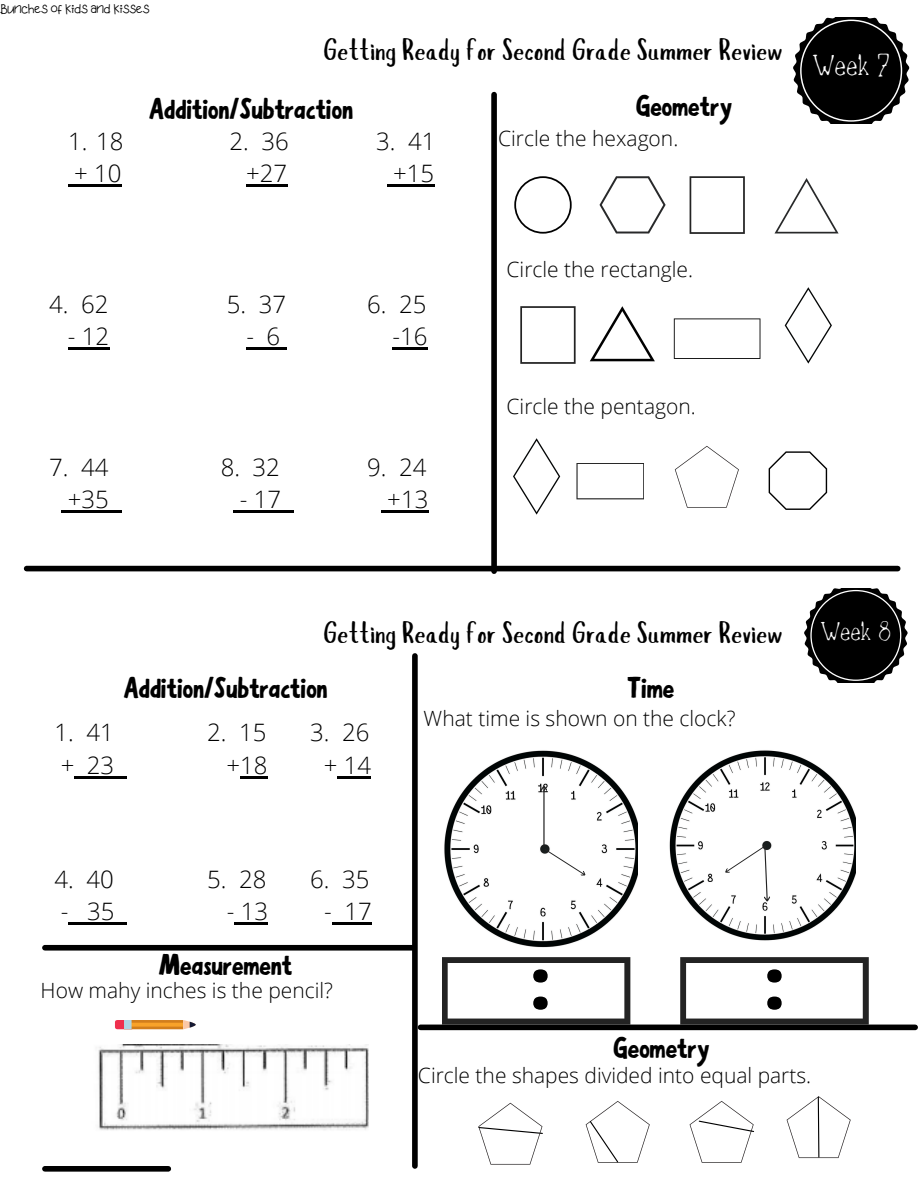
<style>
.page{position:relative;width:918px;height:1188px;background:#fff}
.page>*{position:absolute;margin:0;border:0;box-sizing:border-box;transform-origin:0 0}
.t1{font:800 70.5px "Open Sans";color:#000}
.t2{font:100 31.2px "Drukaatie Burti";color:#fff}
.t3{font:30px "Slopes";color:#000}
.t4{font:30px "Boldoa Mat";color:#000}
.t5{font:100 27.75px "Drukaatie Burti";color:#fff}
.t6{font:300 24px "Open Sans";color:#000}
.t7{font:300 21px "Open Sans";color:#000}
.t8{font:12.15px "Apple Juice";color:#000}
</style>
<div class="page">
<svg style="left:793px;top:18px;width:116px;height:106px"></svg>
<svg style="left:804px;top:588px;width:103px;height:95px"></svg>
<div style="left:491px;top:95px;width:6px;height:476px;background:#000"></div>
<div style="left:45px;top:945px;width:367px;height:6px;background:#000"></div>
<div style="left:412px;top:656px;width:6px;height:510px;background:#000"></div>
<div style="left:27px;top:566px;width:871px;height:5px;background:#000"></div>
<svg style="left:590px;top:306px;width:65px;height:55px"></svg>
<svg style="left:690px;top:176px;width:55px;height:58px"></svg>
<img style="left:444px;top:750px;width:193px;height:198px">
<svg style="left:540px;top:785px;width:46px;height:91px"></svg>
<img style="left:669px;top:750px;width:186px;height:191px">
<svg style="left:725px;top:844px;width:45px;height:58px"></svg>
<svg style="left:442px;top:957px;width:188px;height:68px"></svg>
<svg style="left:680px;top:957px;width:189px;height:68px"></svg>
<img style="left:98px;top:1045px;width:271px;height:85px">
<svg style="left:115px;top:1020px;width:22px;height:10px"></svg>
<div style="left:124px;top:1020px;width:59px;height:9px;background:#d27e1c"></div>
<svg style="left:132px;top:1023px;width:47px;height:4px"></svg>
<svg style="left:179px;top:1020px;width:17px;height:10px"></svg>
<div style="left:124px;top:1020px;width:8px;height:9px;background:#aed5e5"></div>
<div style="left:45px;top:1166px;width:123px;height:6px;background:#000"></div>
<div style="left:421px;top:1025px;width:494px;height:5px;background:#000"></div>
<svg style="left:576px;top:463px;width:68px;height:36px"></svg>
<svg style="left:514px;top:176px;width:58px;height:58px"></svg>
<svg style="left:600px;top:176px;width:66px;height:58px"></svg>
<svg style="left:775px;top:178px;width:64px;height:55px"></svg>
<svg style="left:520px;top:306px;width:56px;height:58px"></svg>
<svg style="left:785px;top:287px;width:47px;height:77px"></svg>
<svg style="left:674px;top:318px;width:86px;height:41px"></svg>
<svg style="left:513px;top:438px;width:47px;height:77px"></svg>
<svg style="left:675px;top:446px;width:64px;height:62px"></svg>
<svg style="left:769px;top:451px;width:58px;height:59px"></svg>
<svg style="left:478px;top:1103px;width:65px;height:62px"></svg>
<svg style="left:74px;top:776px;width:13px;height:3px"></svg>
<hr style="left:87px;top:776px;width:27px;height:3px;background:#000">
<svg style="left:114px;top:776px;width:13px;height:3px"></svg>
<hr style="left:240px;top:776px;width:28px;height:3px;background:#000">
<hr style="left:337px;top:776px;width:34px;height:3px;background:#000">
<svg style="left:68px;top:923px;width:19px;height:2px"></svg>
<hr style="left:87px;top:923px;width:28px;height:2px;background:#000">
<svg style="left:115px;top:923px;width:12px;height:2px"></svg>
<hr style="left:235px;top:923px;width:33px;height:2px;background:#000">
<svg style="left:332px;top:923px;width:12px;height:2px"></svg>
<hr style="left:344px;top:923px;width:28px;height:2px;background:#000">
<svg style="left:68px;top:184px;width:6px;height:3px"></svg>
<hr style="left:74px;top:184px;width:47px;height:3px;background:#000">
<hr style="left:246px;top:184px;width:41px;height:3px;background:#000">
<svg style="left:387px;top:184px;width:6px;height:3px"></svg>
<hr style="left:393px;top:184px;width:41px;height:3px;background:#000">
<hr style="left:68px;top:348px;width:41px;height:2px;background:#000">
<svg style="left:246px;top:348px;width:41px;height:2px"></svg>
<hr style="left:393px;top:348px;width:35px;height:2px;background:#000">
<svg style="left:62px;top:511px;width:6px;height:2px"></svg>
<hr style="left:68px;top:511px;width:41px;height:2px;background:#000">
<svg style="left:109px;top:511px;width:13px;height:2px"></svg>
<svg style="left:234px;top:511px;width:6px;height:2px"></svg>
<hr style="left:240px;top:511px;width:41px;height:2px;background:#000">
<svg style="left:281px;top:511px;width:13px;height:2px"></svg>
<svg style="left:381px;top:511px;width:6px;height:2px"></svg>
<hr style="left:387px;top:511px;width:41px;height:2px;background:#000">
<svg style="left:690px;top:1101px;width:64px;height:62px"></svg>
<svg style="left:586px;top:1101px;width:64px;height:62px"></svg>
<svg style="left:787px;top:1096px;width:64px;height:62px"></svg>
<h5 class="t8" style="left:0;top:2px;width:151px">Bunches of Kids and Kisses</h5>
<h2 class="t3" style="left:323px;top:38px;width:461px">Getting Ready for Second Grade Summer Review</h2>
<h4 class="t4" style="left:149px;top:89px;width:205px">Addition/Subtraction</h4>
<h4 class="t4" style="left:636px;top:86px;width:98px">Geometry</h4>
<h1 class="t6" style="left:68px;top:124px;width:57px">1. 18</h1>
<h1 class="t6" style="left:230px;top:124px;width:61px">2. 36</h1>
<h1 class="t6" style="left:376px;top:124px;width:61px">3. 41</h1>
<h3 class="t6" style="left:74px;top:157px;width:49px">+ 10</h3>
<h3 class="t6" style="left:246px;top:157px;width:43px">+27</h3>
<h3 class="t6" style="left:393px;top:157px;width:43px">+15</h3>
<p class="t7" style="left:498px;top:124px;width:182px">Circle the hexagon.</p>
<p class="t2" style="left:813px;top:47px;width:78px">Week 7</p>
<h2 class="t6" style="left:49px;top:287px;width:61px">4. 62</h2>
<h2 class="t6" style="left:227px;top:287px;width:61px">5. 37</h2>
<h2 class="t6" style="left:367px;top:287px;width:61px">6. 25</h2>
<h2 class="t6" style="left:68px;top:320px;width:43px">- 12</h2>
<h2 class="t6" style="left:246px;top:320px;width:35px">- 6</h2>
<h2 class="t6" style="left:393px;top:320px;width:37px">-16</h2>
<h2 class="t6" style="left:49px;top:450px;width:61px">7. 44</h2>
<h2 class="t6" style="left:221px;top:450px;width:61px">8. 32</h2>
<h2 class="t6" style="left:367px;top:450px;width:61px">9. 24</h2>
<h2 class="t6" style="left:68px;top:483px;width:43px">+35</h2>
<h2 class="t6" style="left:240px;top:483px;width:43px">- 17</h2>
<h2 class="t6" style="left:387px;top:483px;width:43px">+13</h2>
<p class="t7" style="left:507px;top:254px;width:188px">Circle the rectangle.</p>
<p class="t7" style="left:507px;top:392px;width:191px">Circle the pentagon.</p>
<p class="t3" style="left:323px;top:620px;width:461px">Getting Ready for Second Grade Summer Review</p>
<h4 class="t4" style="left:124px;top:668px;width:205px">Addition/Subtraction</h4>
<h5 class="t4" style="left:628px;top:668px;width:48px">Time</h5>
<h5 class="t6" style="left:54px;top:716px;width:61px">1. 41</h5>
<h5 class="t6" style="left:207px;top:716px;width:61px">2. 15</h5>
<h5 class="t6" style="left:310px;top:716px;width:61px">3. 26</h5>
<h5 class="t6" style="left:61px;top:748px;width:55px">+ 23</h5>
<h5 class="t6" style="left:227px;top:748px;width:43px">+18</h5>
<h5 class="t6" style="left:324px;top:748px;width:49px">+ 14</h5>
<p class="t6" style="left:54px;top:862px;width:61px">4. 40</p>
<p class="t6" style="left:207px;top:862px;width:61px">5. 28</p>
<p class="t6" style="left:310px;top:862px;width:61px">6. 35</p>
<p class="t6" style="left:61px;top:895px;width:55px">- 35</p>
<p class="t6" style="left:227px;top:895px;width:43px">- 13</p>
<p class="t6" style="left:324px;top:895px;width:49px">- 17</p>
<p class="t4" style="left:159px;top:945px;width:135px">Measurement</p>
<p class="t7" style="left:41px;top:975px;width:294px">How mahy inches is the pencil?</p>
<p class="t7" style="left:424px;top:704px;width:313px">What time is shown on the clock?</p>
<p class="t1" style="left:530px;top:934px;width:22px">:</p>
<p class="t1" style="left:764px;top:934px;width:22px">:</p>
<p class="t5" style="left:821px;top:615px;width:72px">Week 8</p>
<p class="t4" style="left:614px;top:1028px;width:98px">Geometry</p>
<h5 class="t7" style="left:418px;top:1061px;width:395px">Circle the shapes divided into equal parts.</h5>
</div>
